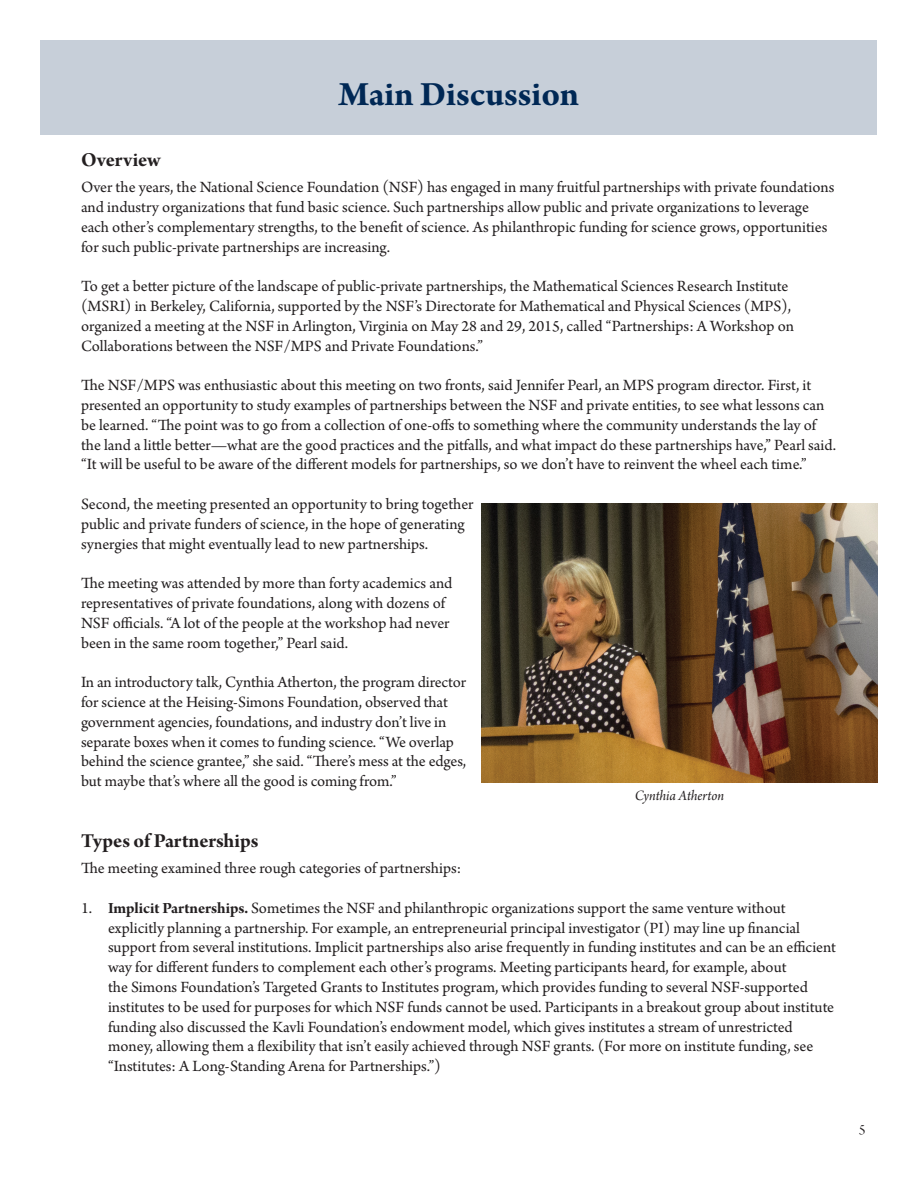
<style>
.page{position:relative;width:918px;height:1188px;background:#fff}
.page>*{position:absolute;margin:0;border:0;box-sizing:border-box;transform-origin:0 0}
.t1{font:700 36px "Arno Pro";color:#002855}
.t2{font:21px "Arno Pro Bold Subhead";color:#231f20}
.t3{font:16.5px/19.8px "Arno Pro";color:#231f20}
.t4{font:15px "Arno Pro Italic Subhead";letter-spacing:-.005em;color:#231f20}
.t5{font:15px "Arno Pro Display";color:#231f20}
.s1{font-family:"Arno Pro Bold Subhead"}
</style>
<div class="page">
<div style="left:40px;top:40px;width:838px;height:95px;background:#c7cfd9"></div>
<img style="left:481px;top:503px;width:397px;height:280px">
<p class="t1" style="left:339px;top:74px;width:242px">Main Discussion</p>
<p class="t2" style="left:81px;top:148px;width:81px">Overview</p>
<p class="t3" style="left:81px;top:178px;width:755px">Over the years, the National Science Foundation (NSF) has engaged in many fruitful partnerships with private foundations and industry organizations that fund basic science. Such partnerships allow public and private organizations to leverage each other’s complementary strengths, to the benefit of science. As philanthropic funding for science grows, opportunities for such public-private partnerships are increasing.</p>
<p class="t3" style="left:81px;top:277px;width:715px">To get a better picture of the landscape of public-private partnerships, the Mathematical Sciences Research Institute (MSRI) in Berkeley, California, supported by the NSF’s Directorate for Mathematical and Physical Sciences (MPS), organized a meeting at the NSF in Arlington, Virginia on May 28 and 29, 2015, called “Partnerships: A Workshop on Collaborations between the NSF/MPS and Private Foundations.”</p>
<p class="t3" style="left:81px;top:376px;width:757px">The NSF/MPS was enthusiastic about this meeting on two fronts, said Jennifer Pearl, an MPS program director. First, it presented an opportunity to study examples of partnerships between the NSF and private entities, to see what lessons can be learned. “The point was to go from a collection of one-offs to something where the community understands the lay of the land a little better—what are the good practices and the pitfalls, and what impact do these partnerships have,” Pearl said. “It will be useful to be aware of the different models for partnerships, so we don’t have to reinvent the wheel each time.”</p>
<p class="t3" style="left:81px;top:495px;width:394px">Second, the meeting presented an opportunity to bring together public and private funders of science, in the hope of generating synergies that might eventually lead to new partnerships.</p>
<p class="t3" style="left:81px;top:574px;width:373px">The meeting was attended by more than forty academics and representatives of private foundations, along with dozens of NSF officials. “A lot of the people at the workshop had never been in the same room together,” Pearl said.</p>
<p class="t3" style="left:81px;top:673px;width:387px">In an introductory talk, Cynthia Atherton, the program director for science at the Heising-Simons Foundation, observed that government agencies, foundations, and industry don’t live in separate boxes when it comes to funding science. “We overlap behind the science grantee,” she said. “There’s mess at the edges, but maybe that’s where all the good is coming from.”</p>
<p class="t4" style="left:635px;top:787px;width:91px">Cynthia Atherton</p>
<p class="t2" style="left:81px;top:828px;width:179px">Types of Partnerships</p>
<p class="t3" style="left:81px;top:859px;width:382px">The meeting examined three rough categories of partnerships:</p>
<p class="t3" style="left:108px;top:899px;width:730px;text-indent:-27px">1. <span class="s1">Implicit Partnerships.</span> Sometimes the NSF and philanthropic organizations support the same venture without explicitly planning a partnership. For example, an entrepreneurial principal investigator (PI) may line up financial support from several institutions. Implicit partnerships also arise frequently in funding institutes and can be an efficient way for different funders to complement each other’s programs. Meeting participants heard, for example, about<br>the Simons Foundation’s Targeted Grants to Institutes program, which provides funding to several NSF-supported institutes to be used for purposes for which NSF funds cannot be used. Participants in a breakout group about institute funding also discussed the Kavli Foundation’s endowment model, which gives institutes a stream of unrestricted money, allowing them a flexibility that isn’t easily achieved through NSF grants. (For more on institute funding, see “Institutes: A Long-Standing Arena for Partnerships.”)</p>
<p class="t5" style="left:859px;top:1121px;width:8px">5</p>
</div>
